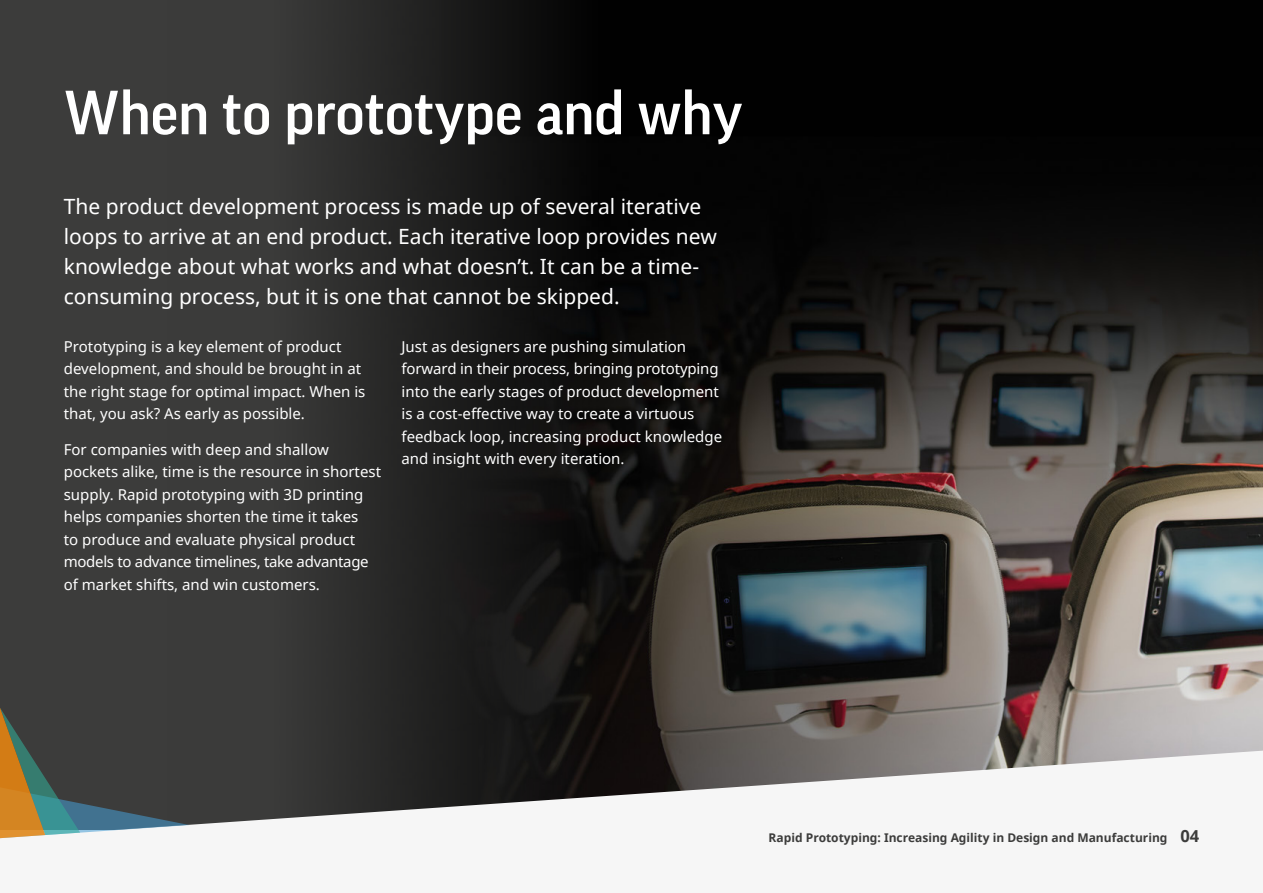
<style>
.page{position:relative;width:1263px;height:893px;background:#fff}
.page>*{position:absolute;margin:0;border:0;box-sizing:border-box;transform-origin:0 0}
.t1{font:500 60px "Good Pro";color:#fff}
.t2{font:21px/30px "Noto Sans";color:#fff}
.t3{font:15px/22.5px "Noto Sans";color:#fff}
.t4{font:700 12px "Noto Sans";color:#3c3c3b}
.s1{font-size:16.5px}
</style>
<div class="page">
<div style="left:0;top:0;width:1263px;height:829px;background:#3c3c3b"></div>
<img style="left:326px;top:0;width:937px;height:751px">
<svg style="left:0;top:751px;width:1263px;height:88px;fill:#f6f6f6"></svg>
<svg style="left:0;top:708px;width:190px;height:130px"></svg>
<h1 class="t1" style="left:64px;top:79px;width:680px">When to prototype and why</h1>
<p class="t2" style="left:64px;top:191px;width:655px">The product development process is made up of several iterative loops to arrive at an end product. Each iterative loop provides new knowledge about what works and what doesn’t. It can be a time&shy;consuming process, but it is one that cannot be skipped.</p>
<p class="t3" style="left:64px;top:335px;width:303px">Prototyping is a key element of product development, and should be brought in at the right stage for optimal impact. When is that, you ask? As early as possible.</p>
<p class="t3" style="left:64px;top:437px;width:319px">For companies with deep and shallow pockets alike, time is the resource in shortest supply. Rapid prototyping with 3D printing helps companies shorten the time it takes<br>to produce and evaluate physical product models to advance timelines, take advantage of market shifts, and win customers.</p>
<p class="t3" style="left:402px;top:335px;width:322px">Just as designers are pushing simulation forward in their process, bringing prototyping into the early stages of product development is a cost-effective way to create a virtuous feedback loop, increasing product knowledge and insight with every iteration.</p>
<p class="t4" style="left:769px;top:829px;width:432px">Rapid Prototyping: Increasing Agility in Design and Manufacturing <span class="s1">04</span></p>
</div>
